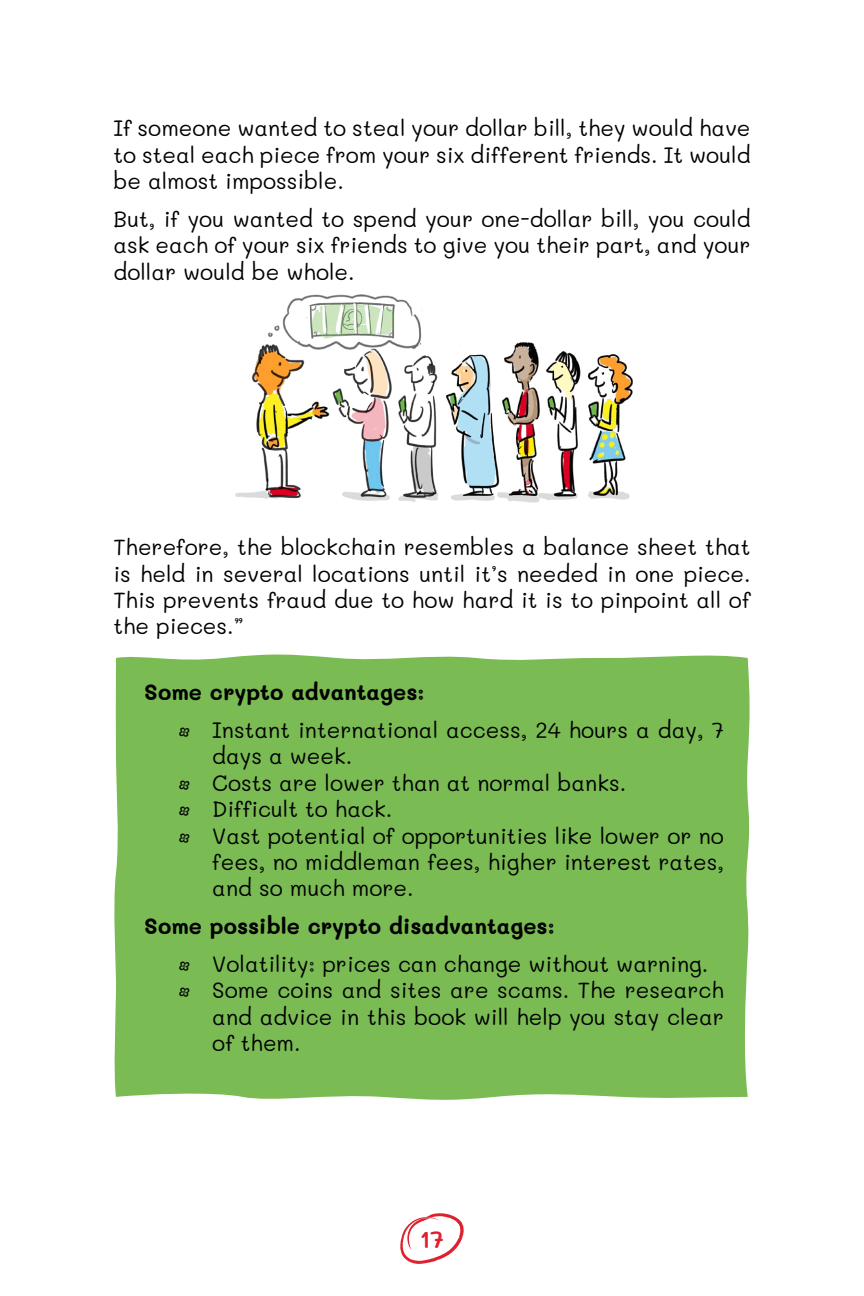
<style>
.page{position:relative;width:864px;height:1296px;background:#fff}
.page>*{position:absolute;margin:0;border:0;box-sizing:border-box;transform-origin:0 0}
.t1{font:600 24px "Mali";color:#dd212e}
.t2{font:22px/26.4px "Mali";color:#000;text-align:justify}
.t3{font:700 22px "Mali";color:#000}
</style>
<div class="page">
<svg style="left:400px;top:1213px;width:64px;height:51px"></svg>
<div style="left:114px;top:654px;width:636px;height:446px;background:#7abb54"></div>
<img style="left:235px;top:294px;width:398px;height:209px">
<p class="t2" style="left:113px;top:116px;width:639px">If someone wanted to steal your dollar bill, they would have to steal each piece from your six different friends. It would be almost impossible.</p>
<p class="t2" style="left:113px;top:206px;width:639px">But, if you wanted to spend your one-dollar bill, you could ask each of your six friends to give you their part, and your dollar would be whole.</p>
<p class="t2" style="left:113px;top:534px;width:639px">Therefore, the blockchain resembles a balance sheet that is held in several locations until it’s needed in one piece.<br>This prevents fraud due to how hard it is to pinpoint all of the pieces.”</p>
<p class="t3" style="left:144px;top:680px;width:282px">Some crypto advantages:</p>
<p class="t2" style="left:212px;top:717px;width:513px;text-indent:-34px">• Instant international access, 24 hours a day, 7 days a week.</p>
<p class="t2" style="left:178px;top:770px;width:449px">• Costs are lower than at normal banks.</p>
<p class="t2" style="left:178px;top:796px;width:215px">• Difficult to hack.</p>
<p class="t2" style="left:212px;top:823px;width:513px;text-indent:-34px">• Vast potential of opportunities like lower or no fees, no middleman fees, higher interest rates, and so much more.</p>
<p class="t3" style="left:144px;top:914px;width:412px">Some possible crypto disadvantages:</p>
<p class="t2" style="left:178px;top:951px;width:532px">• Volatility: prices can change without warning.</p>
<p class="t2" style="left:212px;top:977px;width:513px;text-indent:-34px">• Some coins and sites are scams. The research and advice in this book will help you stay clear of them.</p>
<p class="t1" style="left:420px;top:1226px;width:26px">17</p>
</div>
